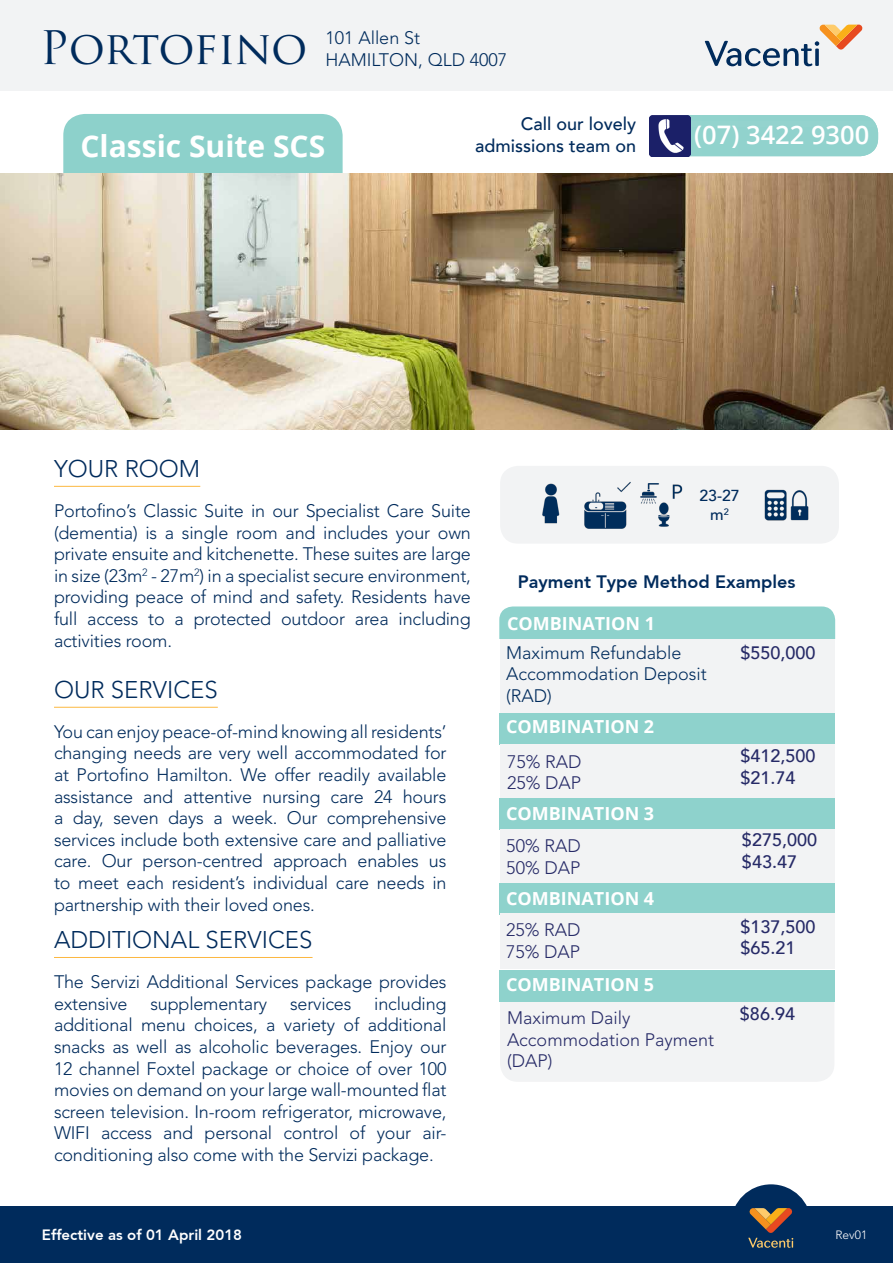
<style>
.page{position:relative;width:893px;height:1263px;background:#fff}
.page>*{position:absolute;margin:0;border:0;box-sizing:border-box;transform-origin:0 0}
.t1{font:45px "Trajan Pro";letter-spacing:-.02em;color:#002b5c}
.t2{font:700 30px "Open Sans";color:#fff}
.t3{font:600 25.5px "Open Sans";color:#fff}
.heading_3{font:300 24px "Avenir LT Std";color:#002b5c}
.DescriptionPARA{font:300 18px/21.6px "Avenir LT Std";letter-spacing:-.01em;color:#002b5c;text-align:justify}
.t4{font:300 18px/21.6px "Avenir LT Std";color:#262a67}
.t5{font:700 18px "Open Sans";color:#fff}
.t6{font:500 18px "Avenir LT";color:#262a67}
.t7{font:500 18px/21.6px "Avenir LT";color:#002b5c;text-align:right}
.t8{font:800 18px "Avenir";color:#002b5c}
.Heading{font:500 15.9px/19px "Avenir LT";color:#002b5c;text-align:center}
.t9{font:800 15px "Avenir";color:#fff}
.Heading-2{font:300 12px "Avenir LT Std";color:#fff}
</style>
<div class="page">
<div style="left:0;top:1207px;width:893px;height:56px;background:#002b5c"></div>
<div style="left:731px;top:1184px;width:80px;height:78px;background:#002b5c;border-radius:50%"></div>
<svg style="left:748px;top:1208px;width:45px;height:40px"></svg>
<div style="left:690px;top:115px;width:188px;height:41px;background:#91d2cd"></div>
<img style="left:649px;top:115px;width:41px;height:41px">
<div style="left:500px;top:631px;width:334px;height:82px;background:#f2f3f4"></div>
<div style="left:500px;top:986px;width:334px;height:96px;background:#f2f3f4;border-radius:18px"></div>
<div style="left:499px;top:606px;width:336px;height:33px;background:#8ed2cc"></div>
<div style="left:499px;top:713px;width:336px;height:32px;background:#8ed2cc"></div>
<div style="left:500px;top:744px;width:334px;height:55px;background:#f2f3f4"></div>
<div style="left:499px;top:798px;width:336px;height:32px;background:#8ed2cc"></div>
<div style="left:500px;top:829px;width:334px;height:55px;background:#f2f3f4"></div>
<div style="left:499px;top:883px;width:336px;height:32px;background:#8ed2cc"></div>
<div style="left:500px;top:914px;width:334px;height:55px;background:#f2f3f4"></div>
<div style="left:499px;top:970px;width:336px;height:31px;background:#8ed2cc"></div>
<hr style="left:54px;top:707px;width:164px;height:1px;background:#fcb840">
<hr style="left:54px;top:957px;width:259px;height:1px;background:#fcb840">
<div style="left:500px;top:466px;width:339px;height:78px;background:#f2f3f4;border-radius:18px"></div>
<div style="left:0;top:0;width:893px;height:90px;background:#f2f3f4"></div>
<hr style="left:54px;top:486px;width:146px;height:1px;background:#fcb840">
<div style="left:63px;top:114px;width:280px;height:59px;background:#8dd1cb"></div>
<svg style="left:705px;top:25px;width:157px;height:42px"></svg>
<img style="left:542px;top:483px;width:18px;height:41px">
<img style="left:584px;top:482px;width:47px;height:47px">
<img style="left:640px;top:483px;width:43px;height:44px">
<img style="left:764px;top:489px;width:45px;height:32px">
<img style="left:0;top:173px;width:893px;height:257px">
<p class="t1" style="left:40px;top:19px;width:269px">Portofino</p>
<p class="DescriptionPARA" style="left:326px;top:27px;width:96px">101 Allen St</p>
<p class="DescriptionPARA" style="left:326px;top:49px;width:183px">HAMILTON, QLD 4007</p>
<p class="t2" style="left:81px;top:125px;width:246px">Classic Suite SCS</p>
<p class="t7" style="left:475px;top:114px;width:163px">Call our lovely admissions team on</p>
<h3 class="t3" style="left:694px;top:117px;width:177px">(07) 3422 9300</h3>
<p class="heading_3" style="left:54px;top:455px;width:148px">YOUR ROOM</p>
<p class="DescriptionPARA" style="left:54px;top:500px;width:418px">Portofino’s Classic Suite in our Specialist Care Suite (dementia) is a single room and includes your own private ensuite and kitchenette. These suites are large in size (23m<sup>2</sup> - 27m<sup>2</sup>) in a specialist secure environment, providing peace of mind and safety. Residents have full access to a protected outdoor area including activities room.</p>
<h3 class="heading_3" style="left:54px;top:676px;width:165px">OUR SERVICES</h3>
<p class="DescriptionPARA" style="left:54px;top:721px;width:394px">You can enjoy peace-of-mind knowing all residents’ changing needs are very well accommodated for at Portofino Hamilton. We offer readily available assistance and attentive nursing care 24 hours a day, seven days a week. Our comprehensive services include both extensive care and palliative care. Our person-centred approach enables us to meet each resident’s individual care needs in partnership with their loved ones.</p>
<h3 class="heading_3" style="left:54px;top:926px;width:260px">ADDITIONAL SERVICES</h3>
<p class="DescriptionPARA" style="left:54px;top:971px;width:394px">The Servizi Additional Services package provides extensive</p>
<p class="DescriptionPARA" style="left:54px;top:993px;width:394px;text-indent:320px">including additional menu choices, a variety of additional snacks as well as alcoholic beverages. Enjoy our 12 channel Foxtel package or choice of over 100 movies on demand on your large wall-mounted flat screen television. In-room refrigerator, microwave, WIFI access and personal control of your air&shy;conditioning also come with the Servizi package.</p>
<p class="DescriptionPARA" style="left:150px;top:993px;width:118px">supplementary</p>
<p class="DescriptionPARA" style="left:290px;top:993px;width:63px">services</p>
<p class="t9" style="left:42px;top:1226px;width:202px">Effective as of 01 April 2018</p>
<p class="Heading" style="left:699px;top:487px;width:42px">23-27 m<sup>2</sup></p>
<p class="t8" style="left:518px;top:571px;width:279px">Payment Type Method Examples</p>
<p class="t5" style="left:507px;top:611px;width:150px">COMBINATION 1</p>
<p class="DescriptionPARA" style="left:506px;top:642px;width:202px;text-align:left">Maximum Refundable<br>Accommodation Deposit (RAD)</p>
<p class="t5" style="left:506px;top:714px;width:150px">COMBINATION 2</p>
<p class="t4" style="left:507px;top:751px;width:76px">75% RAD<br>25% DAP</p>
<p class="t5" style="left:506px;top:800px;width:150px">COMBINATION 3</p>
<p class="t4" style="left:506px;top:835px;width:76px">50% RAD<br>50% DAP</p>
<p class="t5" style="left:506px;top:885px;width:150px">COMBINATION 4</p>
<p class="t4" style="left:506px;top:919px;width:76px">25% RAD<br>75% DAP</p>
<p class="t5" style="left:506px;top:972px;width:150px">COMBINATION 5</p>
<p class="t4" style="left:507px;top:1007px;width:209px">Maximum Daily<br>Accommodation Payment (DAP)</p>
<p class="t6" style="left:740px;top:643px;width:77px">$550,000</p>
<p class="t6" style="left:740px;top:745px;width:77px">$412,500</p>
<p class="t6" style="left:740px;top:767px;width:57px">$21.74</p>
<p class="t6" style="left:742px;top:830px;width:77px">$275,000</p>
<p class="t6" style="left:742px;top:851px;width:57px">$43.47</p>
<p class="t6" style="left:740px;top:916px;width:77px">$137,500</p>
<p class="t6" style="left:740px;top:937px;width:57px">$65.21</p>
<p class="t6" style="left:740px;top:1003px;width:57px">$86.94</p>
<p class="Heading-2" style="left:835px;top:1228px;width:33px">Rev01</p>
</div>
